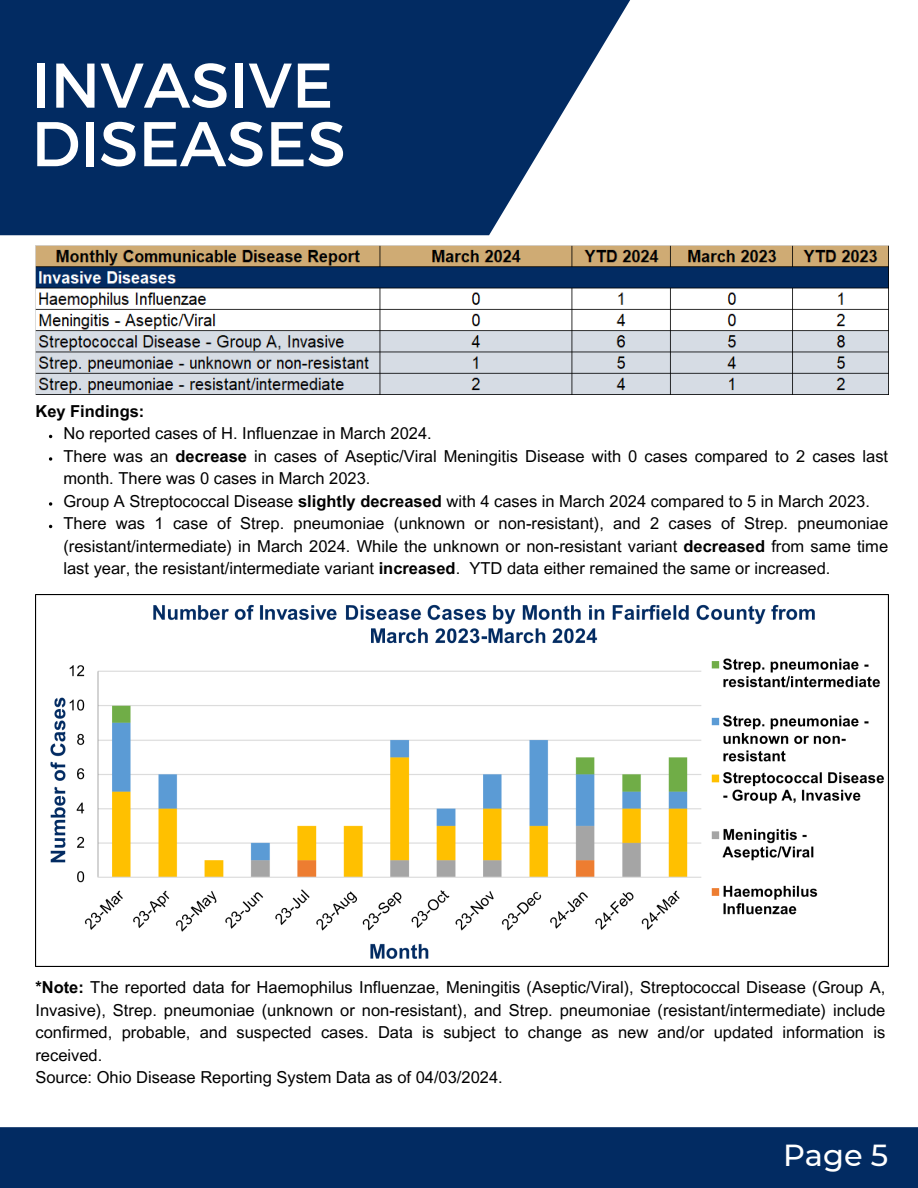
<style>
.page{position:relative;width:918px;height:1188px;background:#fff}
.page>*{position:absolute;margin:0;border:0;box-sizing:border-box;transform-origin:0 0}
.t1{font:63px "Montserrat";color:#fff}
.t2{font:500 30.3px "Montserrat";color:#fff}
.t3{font:16.5px/22.5px "Arial MT Pro";color:#000;text-align:justify}
.t4{font:700 16.5px "Arial MT Pro";color:#000}
.s1{font-weight:700}
</style>
<div class="page">
<svg style="left:0;top:0;width:630px;height:235px;background:#1d4273"></svg>
<div style="left:0;top:1127px;width:918px;height:61px;background:#022b62"></div>
<img style="left:35px;top:245px;width:853px;height:150px">
<img style="left:35px;top:594px;width:853px;height:372px">
<svg style="left:49px;top:457px;width:3px;height:4px"></svg>
<svg style="left:49px;top:502px;width:3px;height:4px"></svg>
<p class="t1" style="left:31px;top:44px;width:303px">INVASIVE</p>
<p class="t1" style="left:31px;top:103px;width:316px">DISEASES</p>
<p class="t4" style="left:35px;top:405px;width:111px">Key Findings:</p>
<h3 class="t3" style="left:63px;top:424px;width:370px">No reported cases of H. Influenzae in March 2024.</h3>
<p class="t3" style="left:63px;top:447px;width:826px">There was an <span class="s1">decrease</span> in cases of Aseptic/Viral Meningitis Disease with 0 cases compared to 2 cases last month. There was 0 cases in March 2023.</p>
<p class="t3" style="left:63px;top:492px;width:808px">Group A Streptococcal Disease <span class="s1">slightly decreased</span> with 4 cases in March 2024 compared to 5 in March 2023.</p>
<p class="t3" style="left:63px;top:514px;width:826px">There was 1 case of Strep. pneumoniae (unknown or non-resistant), and 2 cases of Strep. pneumoniae (resistant/intermediate) in March 2024. While the unknown or non-resistant variant <span class="s1">decreased</span> from same time last year, the resistant/intermediate variant <span class="s1">increased</span>. YTD data either remained the same or increased.</p>
<p class="t3" style="left:35px;top:978px;width:851px"><span class="s1">*Note:</span> The reported data for Haemophilus Influenzae, Meningitis (Aseptic/Viral), Streptococcal Disease (Group A, Invasive), Strep. pneumoniae (unknown or non-resistant), and Strep. pneumoniae (resistant/intermediate) include confirmed, probable, and suspected cases. Data is subject to change as new and/or updated information is received.</p>
<p class="t3" style="left:35px;top:1068px;width:469px">Source: Ohio Disease Reporting System Data as of 04/03/2024.</p>
<h2 class="t2" style="left:783px;top:1137px;width:107px">Page 5</h2>
</div>
